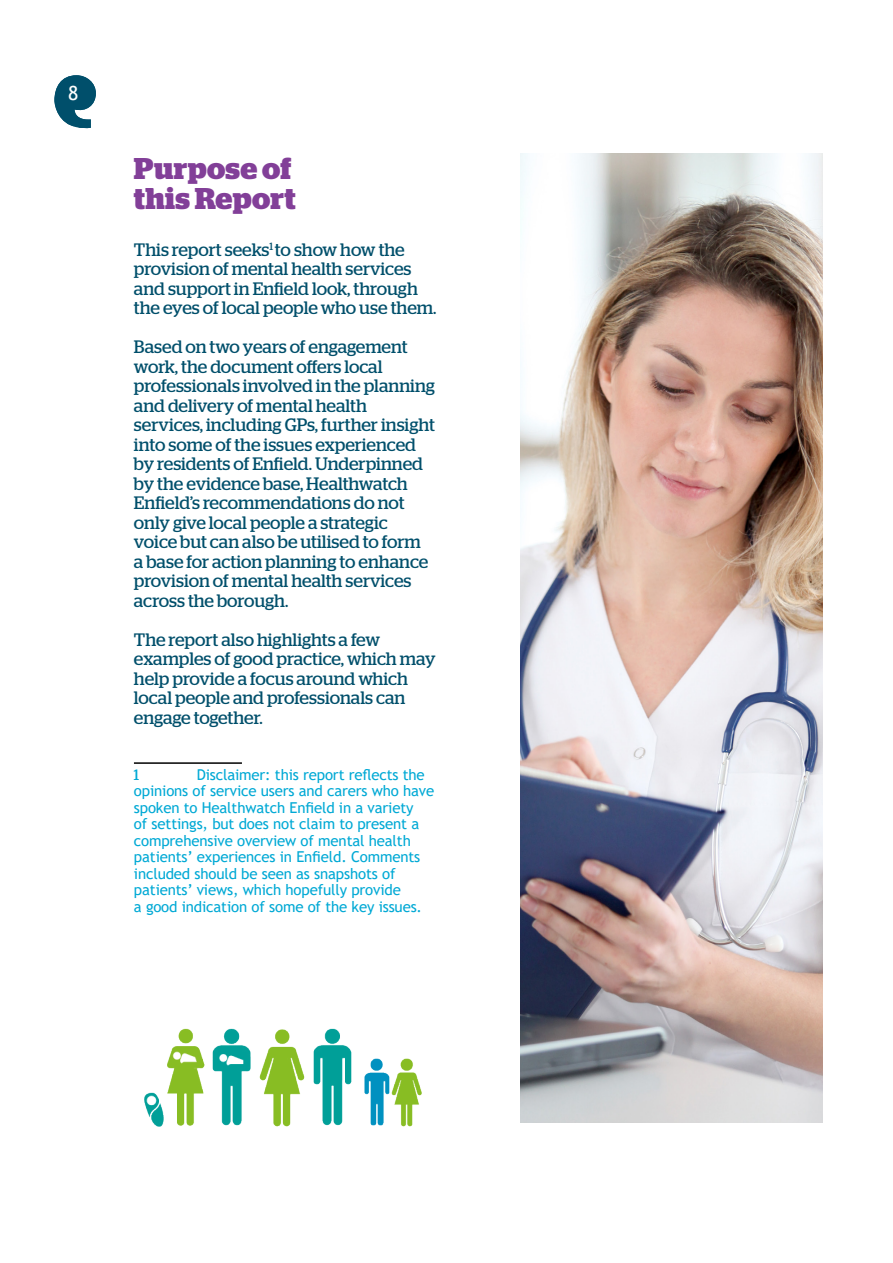
<style>
.page{position:relative;width:893px;height:1263px;background:#fff}
.page>*{position:absolute;margin:0;border:0;box-sizing:border-box;transform-origin:0 0}
.t1{font:700 30px/30px "Stag";letter-spacing:.01em;color:#823f98}
.t2{font:19.5px "Trebuchet MS";color:#fff}
.t3{font:18px/19.5px "Stag";letter-spacing:-.005em;color:#004f6b}
.t4{font:15px/16.5px "Trebuchet MS";letter-spacing:-.01em;color:#00a9d5}
.t5{font:15px "Stag";color:#00a9d5}
</style>
<div class="page">
<hr style="left:134px;top:762px;width:108px;height:2px;background:#000">
<img style="left:144px;top:1028px;width:278px;height:99px">
<img style="left:520px;top:153px;width:302px;height:970px">
<svg style="left:54px;top:75px;width:42px;height:54px"></svg>
<p class="t2" style="left:68px;top:81px;width:12px">8</p>
<h1 class="t1" style="left:134px;top:154px;width:163px">Purpose of this Report</h1>
<p class="t3" style="left:134px;top:239px;width:304px">This report seeks<sup>1</sup> to show how the provision of mental health services and support in Enfield look, through the eyes of local people who use them.</p>
<p class="t3" style="left:134px;top:337px;width:303px">Based on two years of engagement work, the document offers local professionals involved in the planning and delivery of mental health services, including GPs, further insight into some of the issues experienced by residents of Enfield. Underpinned by the evidence base, Healthwatch Enfield’s recommendations do not only give local people a strategic voice but can also be utilised to form<br>a base for action planning to enhance provision of mental health services across the borough.</p>
<p class="t3" style="left:134px;top:629px;width:303px">The report also highlights a few examples of good practice, which may help provide a focus around which local people and professionals can engage together.</p>
<p class="t4" style="left:134px;top:766px;width:302px;text-indent:63px">Disclaimer: this report reflects the opinions of service users and carers who have spoken to Healthwatch Enfield in a variety<br>of settings, but does not claim to present a comprehensive overview of mental health patients’ experiences in Enfield. Comments included should be seen as snapshots of patients’ views, which hopefully provide<br>a good indication of some of the key issues.</p>
<p class="t5" style="left:134px;top:766px;width:7px">1</p>
</div>
